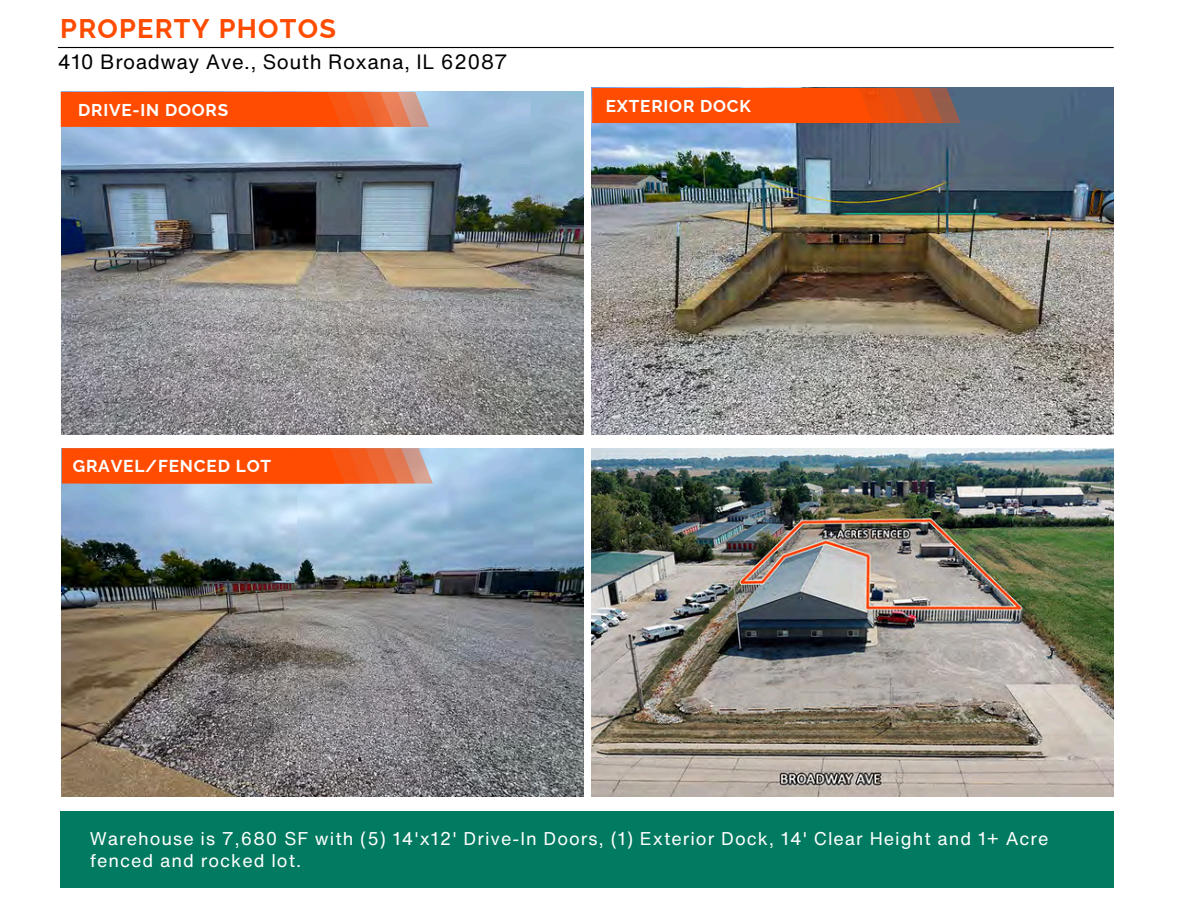
<style>
.page{position:relative;width:1188px;height:918px;background:#fff}
.page>*{position:absolute;margin:0;border:0;box-sizing:border-box;transform-origin:0 0}
.t1{font:700 27px "Raleway";letter-spacing:.045em;color:#ff4c00}
.t2{font:20.25px "Helvetica Now Text";letter-spacing:.025em;color:#000}
.t3{font:18px/22.5px "Helvetica Now Text";letter-spacing:.055em;color:#fff}
.t4{font:700 17.25px "Raleway";letter-spacing:.045em;color:#fff}
.t5{font:700 17.1px "Raleway";letter-spacing:.045em;color:#fff}
</style>
<div class="page">
<img style="left:61px;top:448px;width:522px;height:349px">
<svg style="left:62px;top:449px;width:371px;height:35px;background:#f75715"></svg>
<hr style="left:58px;top:47px;width:1056px;height:1px;background:#000">
<img style="left:61px;top:92px;width:522px;height:343px">
<img style="left:592px;top:88px;width:522px;height:346px">
<svg style="left:592px;top:88px;width:369px;height:35px;background:#f04e0a"></svg>
<div style="left:60px;top:811px;width:1054px;height:76px;background:#007a60"></div>
<img style="left:592px;top:448px;width:522px;height:349px">
<svg style="left:61px;top:92px;width:368px;height:35px;background:#f85714"></svg>
<p class="t1" style="left:60px;top:13px;width:277px">PROPERTY PHOTOS</p>
<h3 class="t2" style="left:58px;top:47px;width:451px">410 Broadway Ave., South Roxana, IL 62087</h3>
<h3 class="t5" style="left:78px;top:100px;width:152px">DRIVE-IN DOORS</h3>
<h3 class="t5" style="left:606px;top:96px;width:147px">EXTERIOR DOCK</h3>
<h2 class="t4" style="left:73px;top:456px;width:200px">GRAVEL/FENCED LOT</h2>
<p class="t3" style="left:90px;top:827px;width:960px">Warehouse is 7,680 SF with (5) 14'x12' Drive-In Doors, (1) Exterior Dock, 14' Clear Height and 1+ Acre fenced and rocked lot.</p>
</div>
